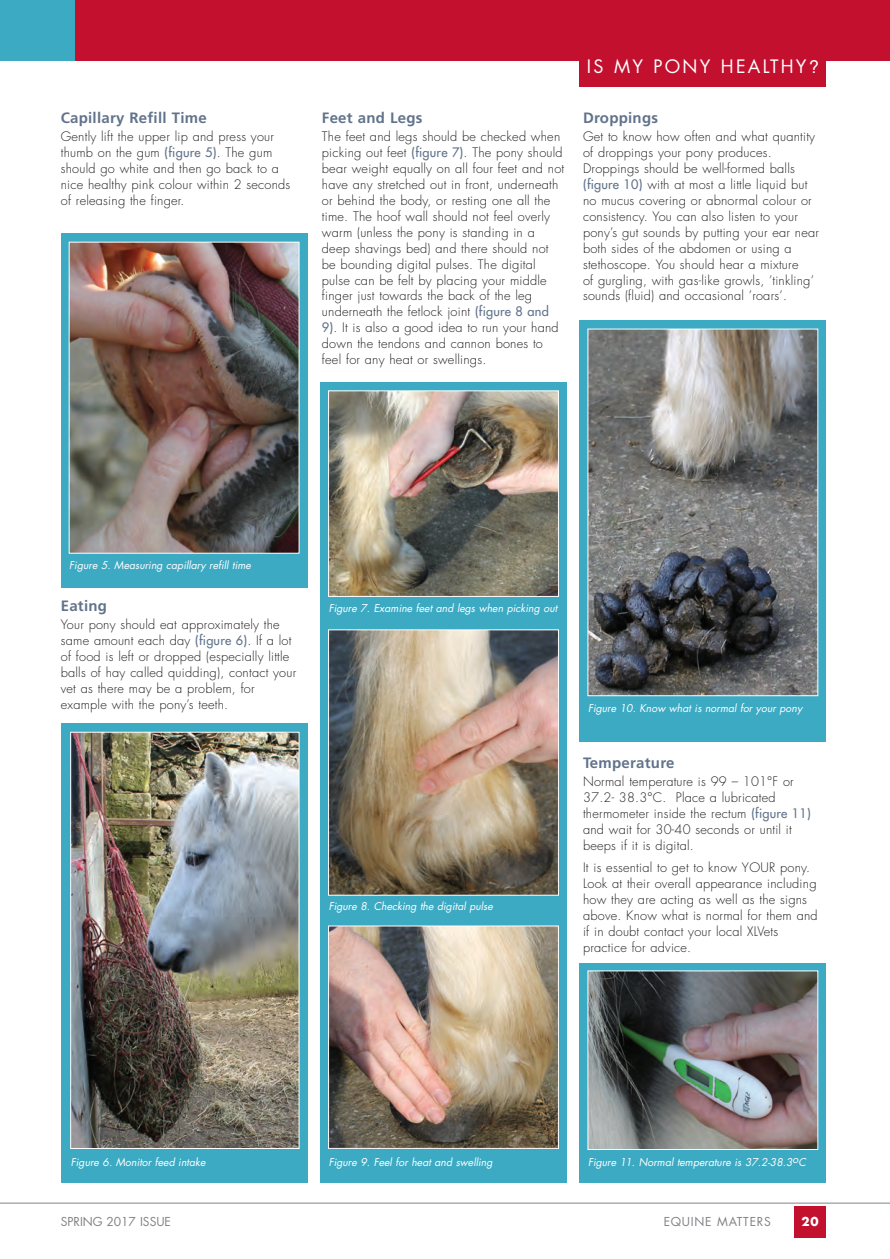
<style>
.page{position:relative;width:890px;height:1259px;background:#fff}
.page>*{position:absolute;margin:0;border:0;box-sizing:border-box;transform-origin:0 0}
.t1{font:18px "Futura";letter-spacing:.125em;color:#fff}
.t2{font:700 15px "Frutiger";letter-spacing:.015em;color:#61738b}
.t3{font:300 12.75px/15.9px "Futura";letter-spacing:.02em;color:#231f20}
.t4{font:12px "Futura";color:#808285}
.t5{font:12px "Futura";letter-spacing:.06em;color:#808285}
.t6{font:700 12px "Futura";color:#fff}
.t7{font:italic 10.5px "Futura";color:#fff}
.s1{font-weight:400;color:#61738b}
.s2{font-family:"Helvetica"}
</style>
<div class="page">
<div style="left:794px;top:1206px;width:32px;height:32px;background:#c3102f"></div>
<hr style="left:0;top:1202px;width:890px;height:1px;background:#808285">
<div style="left:0;top:0;width:890px;height:61px;background:#c3102f"></div>
<div style="left:0;top:0;width:75px;height:61px;background:#3daac3"></div>
<div style="left:580px;top:58px;width:246px;height:28px;background:#c3102f"></div>
<div style="left:61px;top:233px;width:246px;height:355px;background:#3daac3"></div>
<img style="left:71px;top:244px;width:226px;height:307px">
<div style="left:69px;top:242px;width:230px;height:311px;border:1px solid #fff"></div>
<div style="left:61px;top:723px;width:246px;height:459px;background:#3daac3"></div>
<img style="left:72px;top:734px;width:225px;height:412px">
<div style="left:70px;top:732px;width:229px;height:416px;border:1px solid #fff"></div>
<div style="left:320px;top:382px;width:247px;height:800px;background:#3daac3"></div>
<img style="left:330px;top:392px;width:227px;height:203px">
<div style="left:328px;top:390px;width:231px;height:207px;border:1px solid #fff"></div>
<img style="left:330px;top:631px;width:227px;height:262px">
<div style="left:328px;top:629px;width:231px;height:266px;border:1px solid #fff"></div>
<img style="left:330px;top:927px;width:227px;height:219px">
<div style="left:328px;top:925px;width:231px;height:223px;border:1px solid #fff"></div>
<div style="left:580px;top:320px;width:246px;height:421px;background:#3daac3"></div>
<img style="left:590px;top:331px;width:226px;height:363px">
<div style="left:588px;top:329px;width:230px;height:367px;border:1px solid #fff"></div>
<div style="left:580px;top:963px;width:246px;height:219px;background:#3daac3"></div>
<img style="left:590px;top:972px;width:226px;height:175px">
<div style="left:588px;top:970px;width:230px;height:179px;border:1px solid #fff"></div>
<p class="t2" style="left:61px;top:112px;width:147px">Capillary Refill Time</p>
<p class="t3" style="left:61px;top:130px;width:231px">Gently lift the upper lip and press your thumb on the gum <span class="s1">(figure 5)</span>. The gum should go white and then go back to a nice healthy pink colour within 2 seconds of releasing the finger.</p>
<p class="t2" style="left:322px;top:112px;width:102px">Feet and Legs</p>
<p class="t3" style="left:322px;top:130px;width:244px">The feet and legs should be checked when picking out feet <span class="s1">(figure 7)</span>. The pony should bear weight equally on all four feet and not have any stretched out in front, underneath or behind the body, or resting one all the time. The hoof wall should not feel overly warm (unless the pony is standing in a deep shavings bed) and there should not be bounding digital pulses. The digital pulse can be felt by placing your middle finger just towards the back of the leg underneath the fetlock joint <span class="s1">(figure 8 and 9)</span>. It is also a good idea to run your hand down the tendons and cannon bones to feel for any heat or swellings.</p>
<h1 class="t1" style="left:587px;top:58px;width:233px">IS MY PONY HEALTHY<span class="s2">?</span></h1>
<p class="t2" style="left:583px;top:112px;width:77px">Droppings</p>
<p class="t3" style="left:583px;top:130px;width:237px">Get to know how often and what quantity of droppings your pony produces.<br>Droppings should be well-formed balls <span class="s1">(figure 10)</span> with at most a little liquid but no mucus covering or abnormal colour or consistency. You can also listen to your pony’s gut sounds by putting your ear near both sides of the abdomen or using a stethoscope. You should hear a mixture<br>of gurgling, with gas-like growls, ’tinkling’ sounds (fluid) and occasional ’roars’.</p>
<p class="t7" style="left:69px;top:560px;width:183px">Figure 5. Measuring capillary refill time</p>
<p class="t2" style="left:61px;top:600px;width:48px">Eating</p>
<p class="t3" style="left:61px;top:617px;width:237px">Your pony should eat approximately the same amount each day <span class="s1">(figure 6)</span>. If a lot of food is left or dropped (especially little balls of hay called quidding), contact your vet as there may be a problem, for example with the pony’s teeth.</p>
<p class="t7" style="left:329px;top:603px;width:230px">Figure 7. Examine feet and legs when picking out</p>
<p class="t7" style="left:329px;top:900px;width:166px">Figure 8. Checking the digital pulse</p>
<p class="t7" style="left:588px;top:703px;width:216px">Figure 10. Know what is normal for your pony</p>
<p class="t2" style="left:583px;top:757px;width:93px">Temperature</p>
<p class="t3" style="left:583px;top:774px;width:229px">Normal temperature is 99 – 101°F or 37.2- 38.3°C. Place a lubricated thermometer inside the rectum <span class="s1">(figure 11) </span>and wait for 30-40 seconds or until it beeps if it is digital.</p>
<p class="t3" style="left:583px;top:860px;width:236px">It is essential to get to know YOUR pony.<br>Look at their overall appearance including how they are acting as well as the signs above. Know what is normal for them and if in doubt contact your local XLVets practice for advice.</p>
<p class="t7" style="left:71px;top:1156px;width:136px">Figure 6. Monitor feed intake</p>
<p class="t7" style="left:329px;top:1157px;width:165px">Figure 9. Feel for heat and swelling</p>
<p class="t7" style="left:588px;top:1157px;width:219px">Figure 11. Normal temperature is 37.2-38.3oC</p>
<p class="t4" style="left:61px;top:1216px;width:112px">SPRING 2017 ISSUE</p>
<p class="t5" style="left:664px;top:1216px;width:108px">EQUINE MATTERS</p>
<p class="t6" style="left:801px;top:1213px;width:19px">20</p>
</div>
